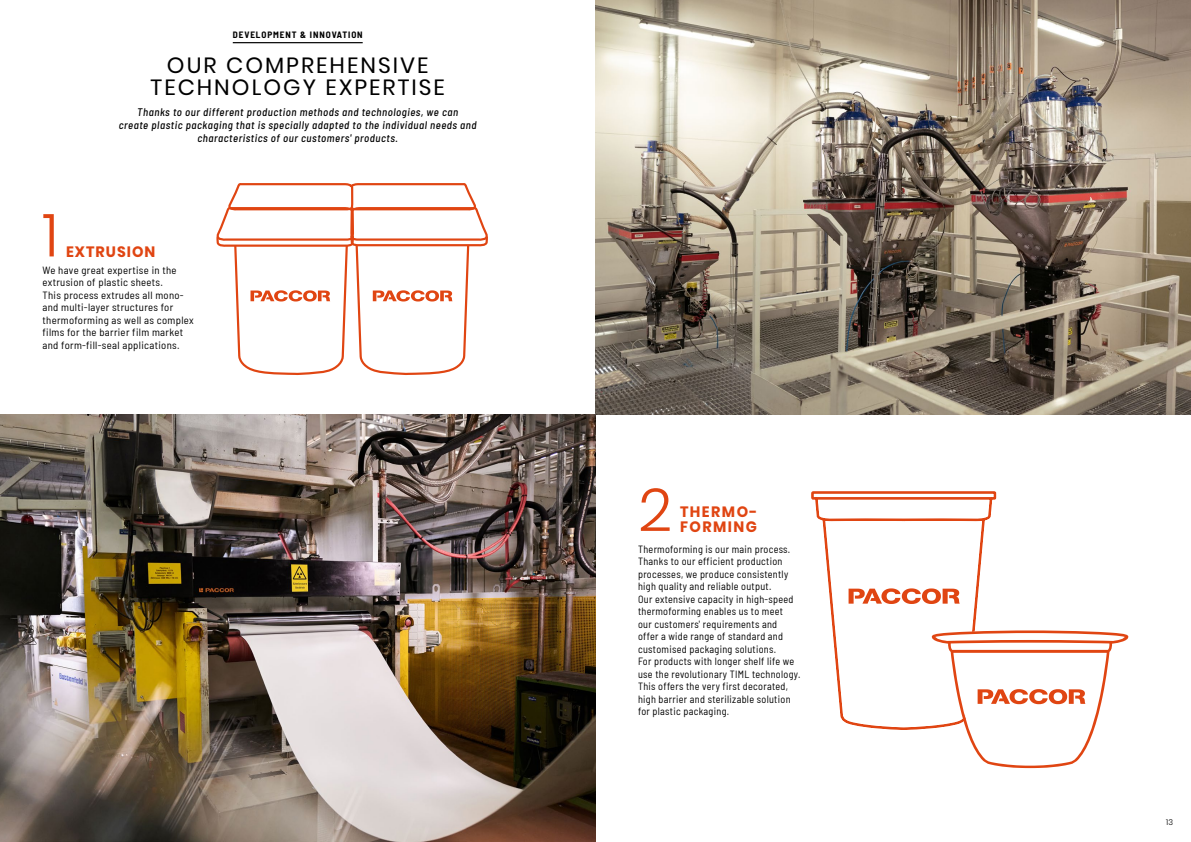
<style>
.page{position:relative;width:1191px;height:842px;background:#fff}
.page>*{position:absolute;margin:0;border:0;box-sizing:border-box;transform-origin:0 0}
.t1{font:300 60px "Poppins";color:#e04512}
.t2{font:22px/22px "Poppins";letter-spacing:.09em;color:#000;text-align:center}
.t3{font:700 15px "Poppins";letter-spacing:.1em;color:#e04512}
.t4{font:700 15px "Poppins";letter-spacing:.07em;color:#e04512}
.t5{font:italic 500 semi-condensed 11px/13px "Barlow";letter-spacing:.05em;color:#000;text-align:center}
.t6{font:semi-condensed 10.5px/12.5px "Barlow";letter-spacing:.03em;color:#000}
.t7{font:700 semi-condensed 9px "Barlow";letter-spacing:.1em;color:#000}
.t8{font:300 8px "Poppins";color:#000}
</style>
<div class="page">
<img style="left:0;top:414px;width:595px;height:428px">
<img style="left:596px;top:0;width:595px;height:414px">
<hr style="left:233px;top:42px;width:130px;height:1px;background:#000">
<svg style="left:811px;top:491px;width:186px;height:239px"></svg>
<svg style="left:848px;top:588px;width:111px;height:16px"></svg>
<svg style="left:931px;top:630px;width:197px;height:138px"></svg>
<svg style="left:212px;top:183px;width:280px;height:294px"></svg>
<p class="t7" style="left:233px;top:28px;width:131px">DEVELOPMENT &amp; INNOVATION</p>
<h2 class="t2" style="left:151px;top:54px;width:296px">OUR COMPREHENSIVE<br>TECHNOLOGY EXPERTISE</h2>
<p class="t5" style="left:119px;top:105px;width:359px">Thanks to our different production methods and technologies, we can<br>create plastic packaging that is specially adapted to the individual needs and characteristics of our customers' products.</p>
<h1 class="t1" style="left:43px;top:201px;width:17px">1</h1>
<h3 class="t4" style="left:66px;top:243px;width:91px">EXTRUSION</h3>
<p class="t6" style="left:43px;top:263px;width:153px">We have great expertise in the extrusion of plastic sheets.<br>This process extrudes all mono&shy;and multi-layer structures for thermoforming as well as complex films for the barrier film market and form-fill-seal applications.</p>
<h1 class="t1" style="left:638px;top:475px;width:36px">2</h1>
<h3 class="t3" style="left:680px;top:503px;width:79px">THERMO-</h3>
<h3 class="t3" style="left:680px;top:518px;width:78px">FORMING</h3>
<p class="t6" style="left:638px;top:542px;width:164px">Thermoforming is our main process.<br>Thanks to our efficient production processes, we produce consistently high quality and reliable output.<br>Our extensive capacity in high-speed thermoforming enables us to meet<br>our customers' requirements and<br>offer a wide range of standard and customised packaging solutions.<br>For products with longer shelf life we use the revolutionary TIML technology.<br>This offers the very first decorated, high barrier and sterilizable solution for plastic packaging.</p>
<p class="t8" style="left:1166px;top:817px;width:9px">13</p>
</div>
